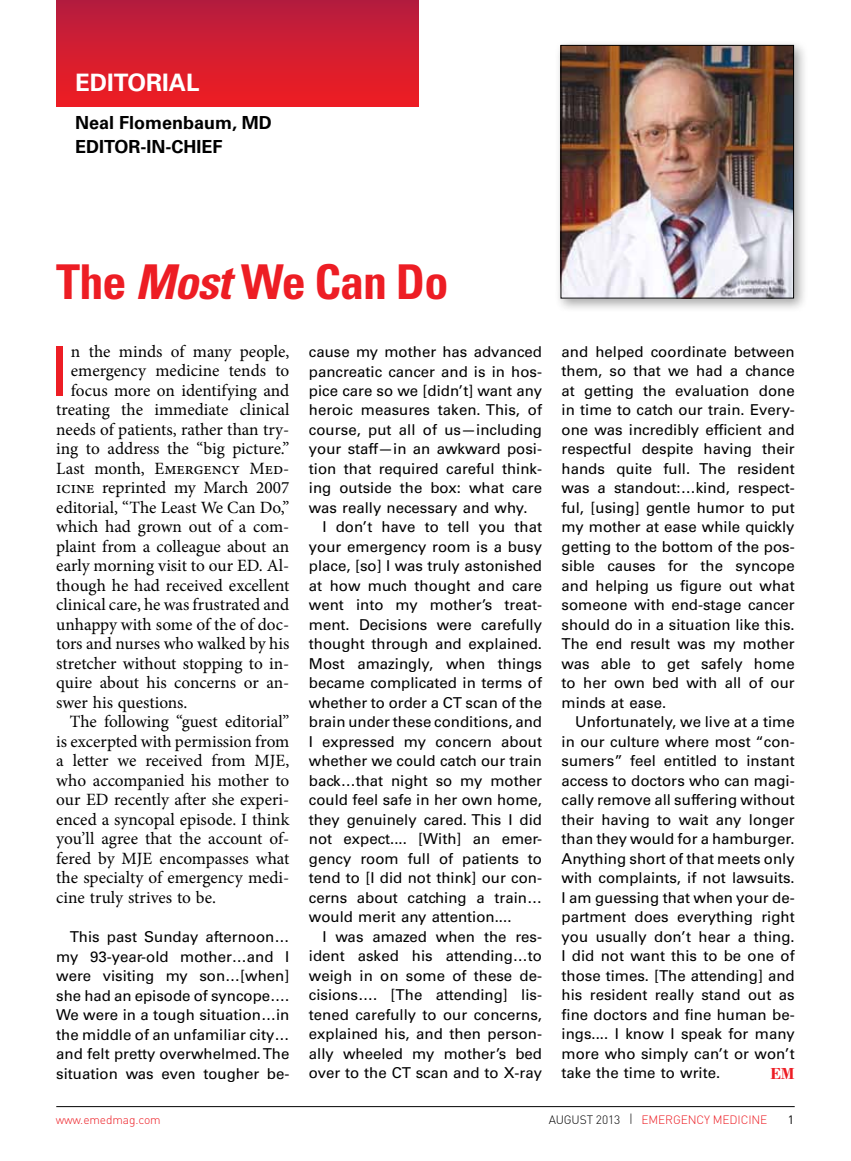
<style>
.page{position:relative;width:851px;height:1161px;background:#fff}
.page>*{position:absolute;margin:0;border:0;box-sizing:border-box;transform-origin:0 0}
.t1{font:condensed 68.4px "Univers LT Std";color:#ed1d24}
.t2{font:700 condensed 48px "Univers LT Std";letter-spacing:-.02em;color:#ed1d24}
.t3{font:700 24px "Univers LT Std";color:#fff}
.t4{font:700 18px/24px "Univers LT Std";color:#000}
.t5{font:17.25px "Minion Pro";letter-spacing:-.005em;color:#000}
.t6{font:700 16.5px "Bodoni Std";color:#ed1d24}
.t7{font:15px/19.5px "Univers LT Std";color:#000;text-align:justify}
.t8{font:300 12px "DIN";letter-spacing:-.01em;color:#ed1d24}
.t9{font:12px "DIN";color:#000}
.s1{font-style:italic}
.s2{color:#000}
</style>
<div class="page">
<hr style="left:56px;top:1106px;width:738px;height:1px;background:#000">
<div style="left:56px;top:0;width:362px;height:106px;background:linear-gradient(to bottom,#b51d3f,#f01d22)"></div>
<div style="left:554px;top:39px;width:254px;height:273px;background:#000;opacity:.35"></div>
<img style="left:562px;top:47px;width:230px;height:249px">
<div style="left:560px;top:45px;width:234px;height:253px;border:1px solid #000"></div>
<h3 class="t3" style="left:75px;top:69px;width:126px">EDITORIAL</h3>
<p class="t4" style="left:75px;top:110px;width:198px">Neal Flomenbaum, MD<br>EDITOR-IN-CHIEF</p>
<h2 class="t2" style="left:56px;top:252px;width:393px">The <span class="s1">Most</span> We Can Do</h2>
<h1 class="t1" style="left:50px;top:328px;width:21px">I</h1>
<p class="t5" style="left:71px;top:340px;width:220px">n the minds of many people,</p>
<p class="t5" style="left:71px;top:359px;width:220px">emergency medicine tends to</p>
<p class="t5" style="left:71px;top:379px;width:220px">focus more on identifying and</p>
<p class="t5" style="left:56px;top:398px;width:234px">treating the immediate clinical</p>
<p class="t5" style="left:56px;top:418px;width:234px">needs of patients, rather than try-</p>
<p class="t5" style="left:56px;top:437px;width:235px">ing to address the “big picture.”</p>
<p class="t5" style="left:56px;top:457px;width:235px">Last month, Emergency Med-</p>
<p class="t5" style="left:56px;top:476px;width:234px">icine reprinted my March 2007</p>
<p class="t5" style="left:56px;top:496px;width:234px">editorial, “The Least We Can Do,”</p>
<p class="t5" style="left:56px;top:515px;width:234px">which had grown out of a com-</p>
<p class="t5" style="left:56px;top:535px;width:235px">plaint from a colleague about an</p>
<p class="t5" style="left:56px;top:554px;width:234px">early morning visit to our ED. Al-</p>
<p class="t5" style="left:56px;top:574px;width:235px">though he had received excellent</p>
<p class="t5" style="left:56px;top:593px;width:234px">clinical care, he was frustrated and</p>
<p class="t5" style="left:56px;top:613px;width:234px">unhappy with some of the of doc-</p>
<p class="t5" style="left:56px;top:632px;width:235px">tors and nurses who walked by his</p>
<p class="t5" style="left:56px;top:652px;width:235px">stretcher without stopping to in-</p>
<p class="t5" style="left:56px;top:671px;width:234px">quire about his concerns or an-</p>
<p class="t5" style="left:56px;top:691px;width:133px">swer his questions.</p>
<p class="t5" style="left:70px;top:710px;width:221px">The following “guest editorial”</p>
<p class="t5" style="left:56px;top:730px;width:234px">is excerpted with permission from</p>
<p class="t5" style="left:56px;top:749px;width:234px">a letter we received from MJE,</p>
<p class="t5" style="left:56px;top:769px;width:235px">who accompanied his mother to</p>
<p class="t5" style="left:56px;top:788px;width:234px">our ED recently after she experi-</p>
<p class="t5" style="left:56px;top:808px;width:234px">enced a syncopal episode. I think</p>
<p class="t5" style="left:56px;top:827px;width:235px">you’ll agree that the account of-</p>
<p class="t5" style="left:56px;top:847px;width:234px">fered by MJE encompasses what</p>
<p class="t5" style="left:56px;top:866px;width:234px">the specialty of emergency medi-</p>
<p class="t5" style="left:56px;top:886px;width:161px">cine truly strives to be.</p>
<p class="t7" style="left:56px;top:927px;width:235px;text-indent:14px">This past Sunday afternoon… my 93-year-old mother…and I were visiting my son…[when] she had an episode of syncope….<br>We were in a tough situation…in the middle of an unfamiliar city… and felt pretty overwhelmed. The situation was even tougher be-</p>
<p class="t7" style="left:309px;top:342px;width:235px">cause my mother has advanced</p>
<p class="t7" style="left:309px;top:362px;width:234px">pancreatic cancer and is in hos-</p>
<p class="t7" style="left:309px;top:381px;width:235px">pice care so we [didn’t] want any</p>
<p class="t7" style="left:309px;top:401px;width:234px">heroic measures taken. This, of</p>
<p class="t7" style="left:309px;top:420px;width:234px">course, put all of us—including</p>
<p class="t7" style="left:309px;top:440px;width:234px">your staff—in an awkward posi-</p>
<p class="t7" style="left:309px;top:459px;width:234px">tion that required careful think-</p>
<p class="t7" style="left:309px;top:479px;width:235px">ing outside the box: what care</p>
<p class="t7" style="left:309px;top:498px;width:220px">was really necessary and why.</p>
<p class="t7" style="left:322px;top:518px;width:221px">I don’t have to tell you that</p>
<p class="t7" style="left:309px;top:537px;width:234px">your emergency room is a busy</p>
<p class="t7" style="left:309px;top:557px;width:234px">place, [so] I was truly astonished</p>
<p class="t7" style="left:309px;top:576px;width:235px">at how much thought and care</p>
<p class="t7" style="left:309px;top:596px;width:234px">went into my mother’s treat-</p>
<p class="t7" style="left:309px;top:615px;width:234px">ment. Decisions were carefully</p>
<p class="t7" style="left:309px;top:635px;width:234px">thought through and explained.</p>
<p class="t7" style="left:309px;top:654px;width:234px">Most amazingly, when things</p>
<p class="t7" style="left:309px;top:674px;width:234px">became complicated in terms of</p>
<p class="t7" style="left:309px;top:693px;width:235px">whether to order a CT scan of the</p>
<p class="t7" style="left:309px;top:713px;width:235px">brain under these conditions, and</p>
<p class="t7" style="left:309px;top:732px;width:234px">I expressed my concern about</p>
<p class="t7" style="left:309px;top:752px;width:234px">whether we could catch our train</p>
<p class="t7" style="left:309px;top:771px;width:234px">back…that night so my mother</p>
<p class="t7" style="left:309px;top:791px;width:234px">could feel safe in her own home,</p>
<p class="t7" style="left:309px;top:810px;width:234px">they genuinely cared. This I did</p>
<p class="t7" style="left:309px;top:830px;width:234px">not expect.... [With] an emer-</p>
<p class="t7" style="left:309px;top:849px;width:235px">gency room full of patients to</p>
<p class="t7" style="left:309px;top:869px;width:234px">tend to [I did not think] our con-</p>
<p class="t7" style="left:309px;top:888px;width:235px">cerns about catching a train…</p>
<p class="t7" style="left:309px;top:908px;width:204px">would merit any attention....</p>
<p class="t7" style="left:322px;top:927px;width:221px">I was amazed when the res-</p>
<p class="t7" style="left:309px;top:947px;width:234px">ident asked his attending…to</p>
<p class="t7" style="left:309px;top:966px;width:234px">weigh in on some of these de-</p>
<p class="t7" style="left:309px;top:986px;width:235px">cisions…. [The attending] lis-</p>
<p class="t7" style="left:309px;top:1005px;width:235px">tened carefully to our concerns,</p>
<p class="t7" style="left:309px;top:1025px;width:234px">explained his, and then person-</p>
<p class="t7" style="left:309px;top:1044px;width:235px">ally wheeled my mother’s bed</p>
<p class="t7" style="left:309px;top:1064px;width:234px">over to the CT scan and to X-ray</p>
<p class="t7" style="left:561px;top:342px;width:235px">and helped coordinate between them, so that we had a chance at getting the evaluation done in time to catch our train. Every&shy;one was incredibly efficient and respectful despite having their hands quite full. The resident was a standout:…kind, respect&shy;ful, [using] gentle humor to put my mother at ease while quickly getting to the bottom of the pos&shy;sible causes for the syncope and helping us figure out what someone with end-stage cancer should do in a situation like this.<br>The end result was my mother was able to get safely home to her own bed with all of our minds at ease.</p>
<p class="t7" style="left:561px;top:713px;width:235px;text-indent:14px">Unfortunately, we live at a time in our culture where most “con&shy;sumers” feel entitled to instant access to doctors who can magi&shy;cally remove all suffering without their having to wait any longer than they would for a hamburger.<br>Anything short of that meets only with complaints, if not lawsuits.<br>I am guessing that when your de&shy;partment does everything right you usually don’t hear a thing.<br>I did not want this to be one of those times. [The attending] and his resident really stand out as fine doctors and fine human be&shy;ings.... I know I speak for many more who simply can’t or won’t take the time to write.</p>
<p class="t6" style="left:770px;top:1063px;width:26px">EM</p>
<p class="t8" style="left:56px;top:1113px;width:107px">www.emedmag.com</p>
<p class="t8" style="left:548px;top:1113px;width:220px"><span class="s2">august 2013 |</span> EMERGENCY MEDICINE</p>
<p class="t9" style="left:787px;top:1113px;width:8px">1</p>
</div>
